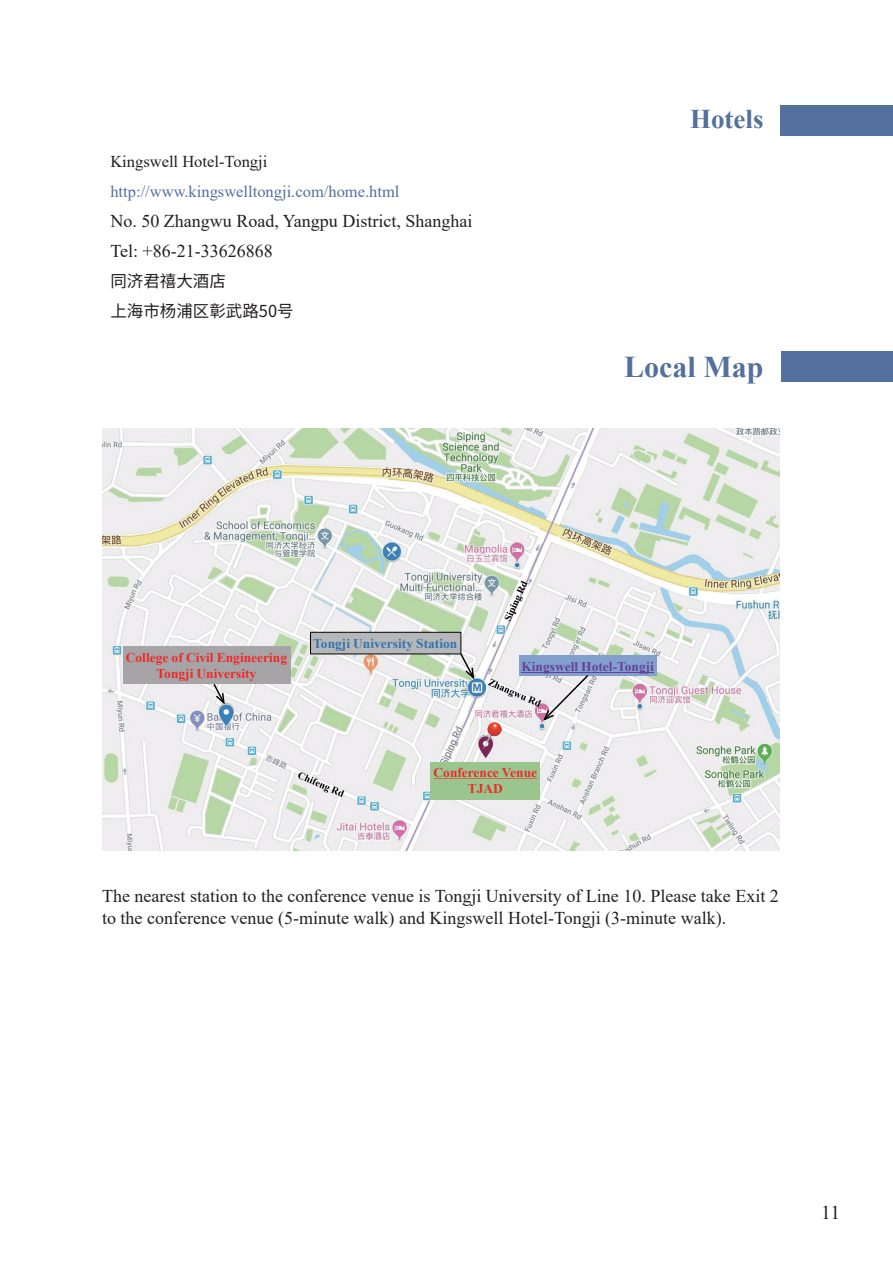
<style>
.page{position:relative;width:893px;height:1263px;background:#fff}
.page>*{position:absolute;margin:0;border:0;box-sizing:border-box;transform-origin:0 0}
.t1{font:700 30.15px "Times New Roman";color:#54709e}
.t2{font:700 27px "Times New Roman";color:#54709e}
.t3{font:19.5px "Times New Roman";color:#231f20}
.t4{font:18px/21.6px "Times New Roman";color:#231f20}
.t5{font:16.5px "Times New Roman";color:#54709e}
.t6{font:16.5px "Times New Roman";color:#231f20}
.t7{font:16.5px/30px "Source Han Sans CN";color:#231f20}
.t8{font:700 13.35px/16.4px "Times New Roman";color:#ee2928;text-align:center}
.t9{font:700 13.35px "Times New Roman";color:#3174ab}
.t10{font:700 13.35px "Times New Roman";color:#694099}
</style>
<div class="page">
<div style="left:781px;top:351px;width:112px;height:30px;background:#54709e"></div>
<div style="left:780px;top:106px;width:113px;height:30px;background:#54709e"></div>
<img style="left:102px;top:428px;width:677px;height:422px">
<div style="left:430px;top:762px;width:110px;height:37px;background:#9bc58f"></div>
<svg style="left:434px;top:778px;width:103px;height:1px"></svg>
<div style="left:519px;top:655px;width:137px;height:21px;background:#81a0ce"></div>
<hr style="left:521px;top:672px;width:133px;height:1px;background:#694099">
<div style="left:123px;top:646px;width:167px;height:38px;background:#a6a4a7"></div>
<svg style="left:459px;top:652px;width:16px;height:29px"></svg>
<div style="left:310px;top:632px;width:151px;height:22px;background:#b6b7b9;border:1px solid #030303"></div>
<svg style="left:488px;top:673px;width:102px;height:49px"></svg>
<svg style="left:298px;top:772px;width:46px;height:25px"></svg>
<svg style="left:505px;top:581px;width:22px;height:40px"></svg>
<img style="left:483px;top:721px;width:19px;height:27px">
<svg style="left:212px;top:684px;width:14px;height:22px"></svg>
<p class="t6" style="left:110px;top:150px;width:158px">Kingswell Hotel-Tongji</p>
<p class="t5" style="left:110px;top:180px;width:291px">http://www.kingswelltongji.com/home.html</p>
<p class="t4" style="left:110px;top:205px;width:363px;line-height:30px">No. 50 Zhangwu Road, Yangpu District, Shanghai<br>Tel: +86-21-33626868</p>
<p class="t7" style="left:110px;top:266px;width:185px">同济君禧大酒店<br>上海市杨浦区彰武路50号</p>
<h2 class="t2" style="left:690px;top:100px;width:75px">Hotels</h2>
<h1 class="t1" style="left:624px;top:345px;width:141px">Local Map</h1>
<p class="t8" style="left:126px;top:649px;width:163px">College of Civil Engineering<br>Tongji University</p>
<p class="t9" style="left:313px;top:634px;width:145px">Tongji University Station</p>
<p class="t10" style="left:521px;top:657px;width:134px">Kingswell Hotel-Tongji</p>
<p class="t8" style="left:434px;top:764px;width:105px">Conference Venue<br>TJAD</p>
<p class="t4" style="left:102px;top:885px;width:678px">The nearest station to the conference venue is Tongji University of Line 10. Please take Exit 2 to the conference venue (5-minute walk) and Kingswell Hotel-Tongji (3-minute walk).</p>
<p class="t3" style="left:821px;top:1198px;width:21px">11</p>
</div>
